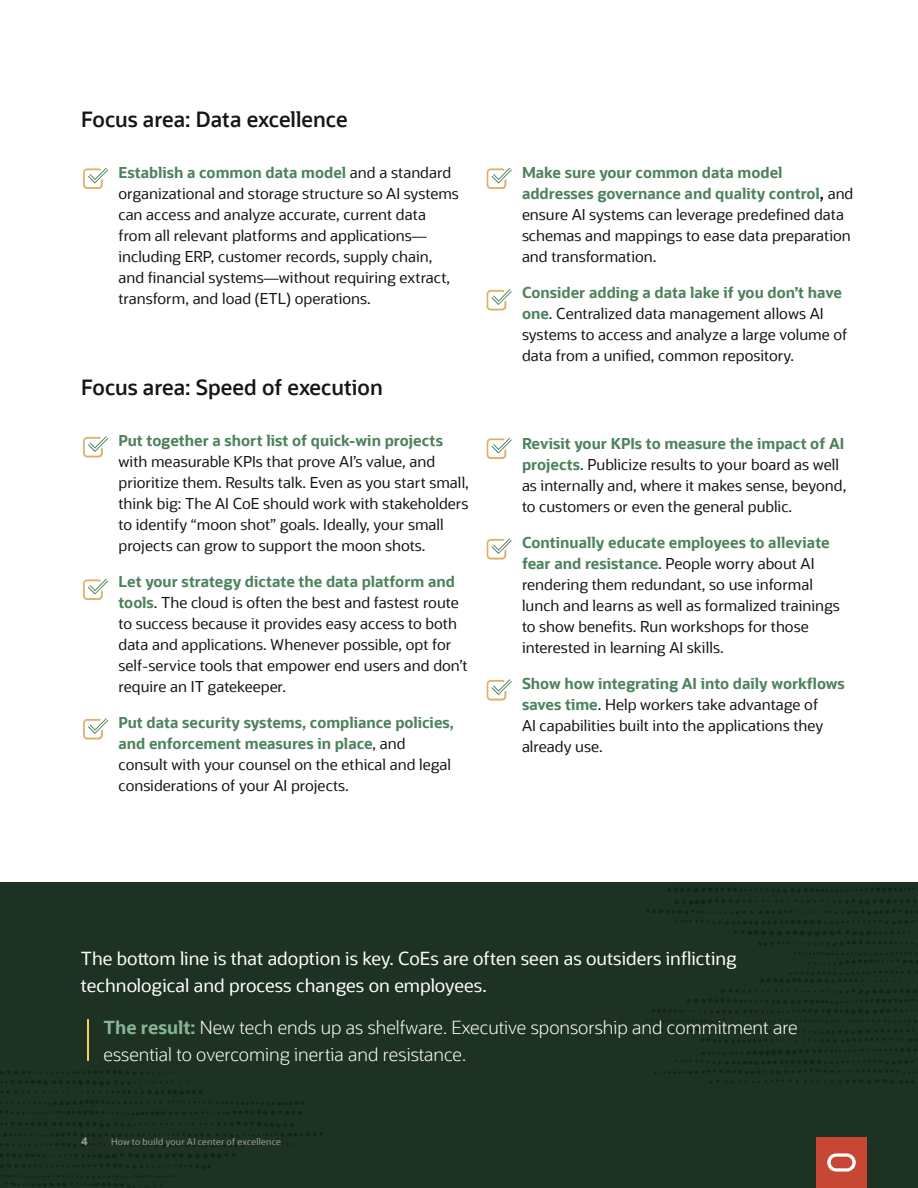
<style>
.page{position:relative;width:918px;height:1188px;background:#fff}
.page>*{position:absolute;margin:0;border:0;box-sizing:border-box;transform-origin:0 0}
.OS_-_Body_-_L{font:600 21px "Oracle Sans";color:#161513}
.OS_-_Body_-_M_indent{font:300 18px/27px "Oracle Sans";color:#fff}
.OS_-_Body_-_M{font:18px/27px "Oracle Sans";color:#fff}
.OS_-_Body_-_S_indent{font:15px/21px "Oracle Sans";color:#161513}
.t1{font:700 10.5px "Oracle Sans";color:#a29d9a}
.t2{font:9px "Oracle Sans";letter-spacing:.02em;color:#a29d9a}
.s1{font-weight:700;color:#4c825c}
.s2{font-weight:700}
.s3{font-weight:700;color:#86b596}
</style>
<div class="page">
<div style="left:0;top:882px;width:918px;height:306px;background:#1e3224"></div>
<svg style="left:647px;top:887px;width:271px;height:197px"></svg>
<svg style="left:0;top:1070px;width:322px;height:118px"></svg>
<hr style="left:88px;top:1019px;width:1px;height:42px;background:#facd62">
<div style="left:816px;top:1137px;width:51px;height:51px;background:#c74634"></div>
<svg style="left:827px;top:1153px;width:29px;height:19px"></svg>
<svg style="left:83px;top:168px;width:25px;height:21px"></svg>
<svg style="left:487px;top:168px;width:25px;height:21px"></svg>
<svg style="left:487px;top:289px;width:25px;height:21px"></svg>
<svg style="left:487px;top:438px;width:25px;height:21px"></svg>
<svg style="left:487px;top:538px;width:25px;height:22px"></svg>
<svg style="left:487px;top:679px;width:25px;height:21px"></svg>
<svg style="left:83px;top:436px;width:25px;height:21px"></svg>
<svg style="left:83px;top:579px;width:25px;height:21px"></svg>
<svg style="left:83px;top:718px;width:25px;height:22px"></svg>
<p class="OS_-_Body_-_L" style="left:81px;top:106px;width:268px">Focus area: Data excellence</p>
<p class="OS_-_Body_-_S_indent" style="left:118px;top:162px;width:342px"><span class="s1">Establish a common data model</span> and a standard organizational and storage structure so AI systems can access and analyze accurate, current data from all relevant platforms and applications— including ERP, customer records, supply chain, and financial systems—without requiring extract, transform, and load (ETL) operations.</p>
<p class="OS_-_Body_-_L" style="left:81px;top:375px;width:303px">Focus area: Speed of execution</p>
<p class="OS_-_Body_-_S_indent" style="left:118px;top:430px;width:352px"><span class="s1">Put together a short list of quick-win projects </span>with measurable KPIs that prove AI’s value, and prioritize them. Results talk. Even as you start small, think big: The AI CoE should work with stakeholders to identify “moon shot” goals. Ideally, your small projects can grow to support the moon shots.</p>
<p class="OS_-_Body_-_S_indent" style="left:118px;top:571px;width:351px"><span class="s1">Let your strategy dictate the data platform and tools</span>. The cloud is often the best and fastest route to success because it provides easy access to both data and applications. Whenever possible, opt for self-service tools that empower end users and don’t require an IT gatekeeper.</p>
<p class="OS_-_Body_-_S_indent" style="left:118px;top:712px;width:337px"><span class="s1">Put data security systems, compliance policies, and enforcement measures in place</span>, and consult with your counsel on the ethical and legal considerations of your AI projects.</p>
<p class="OS_-_Body_-_S_indent" style="left:522px;top:162px;width:333px"><span class="s1">Make sure your common data model addresses governance and quality control</span><span class="s2">,</span> and ensure AI systems can leverage predefined data schemas and mappings to ease data preparation and transformation.</p>
<p class="OS_-_Body_-_S_indent" style="left:522px;top:282px;width:327px"><span class="s1">Consider adding a data lake if you don’t have one</span>. Centralized data management allows AI systems to access and analyze a large volume of data from a unified, common repository.</p>
<p class="OS_-_Body_-_S_indent" style="left:522px;top:433px;width:326px"><span class="s1">Revisit your KPIs to measure the impact of AI projects</span>. Publicize results to your board as well as internally and, where it makes sense, beyond, to customers or even the general public.</p>
<p class="OS_-_Body_-_S_indent" style="left:522px;top:532px;width:319px"><span class="s1">Continually educate employees to alleviate fear and resistance</span>. People worry about AI rendering them redundant, so use informal lunch and learns as well as formalized trainings to show benefits. Run workshops for those interested in learning AI skills.</p>
<p class="OS_-_Body_-_S_indent" style="left:522px;top:673px;width:324px"><span class="s1">Show how integrating AI into daily workflows saves time</span>. Help workers take advantage of<br>AI capabilities built into the applications they already use.</p>
<p class="OS_-_Body_-_M" style="left:81px;top:945px;width:657px">The bottom line is that adoption is key. CoEs are often seen as outsiders inflicting technological and process changes on employees.</p>
<p class="OS_-_Body_-_M_indent" style="left:103px;top:1014px;width:696px"><span class="s3">The result:</span> New tech ends up as shelfware. Executive sponsorship and commitment are essential to overcoming inertia and resistance.</p>
<p class="t1" style="left:81px;top:1135px;width:8px">4</p>
<p class="t2" style="left:111px;top:1137px;width:172px">How to build your AI center of excellence</p>
</div>
